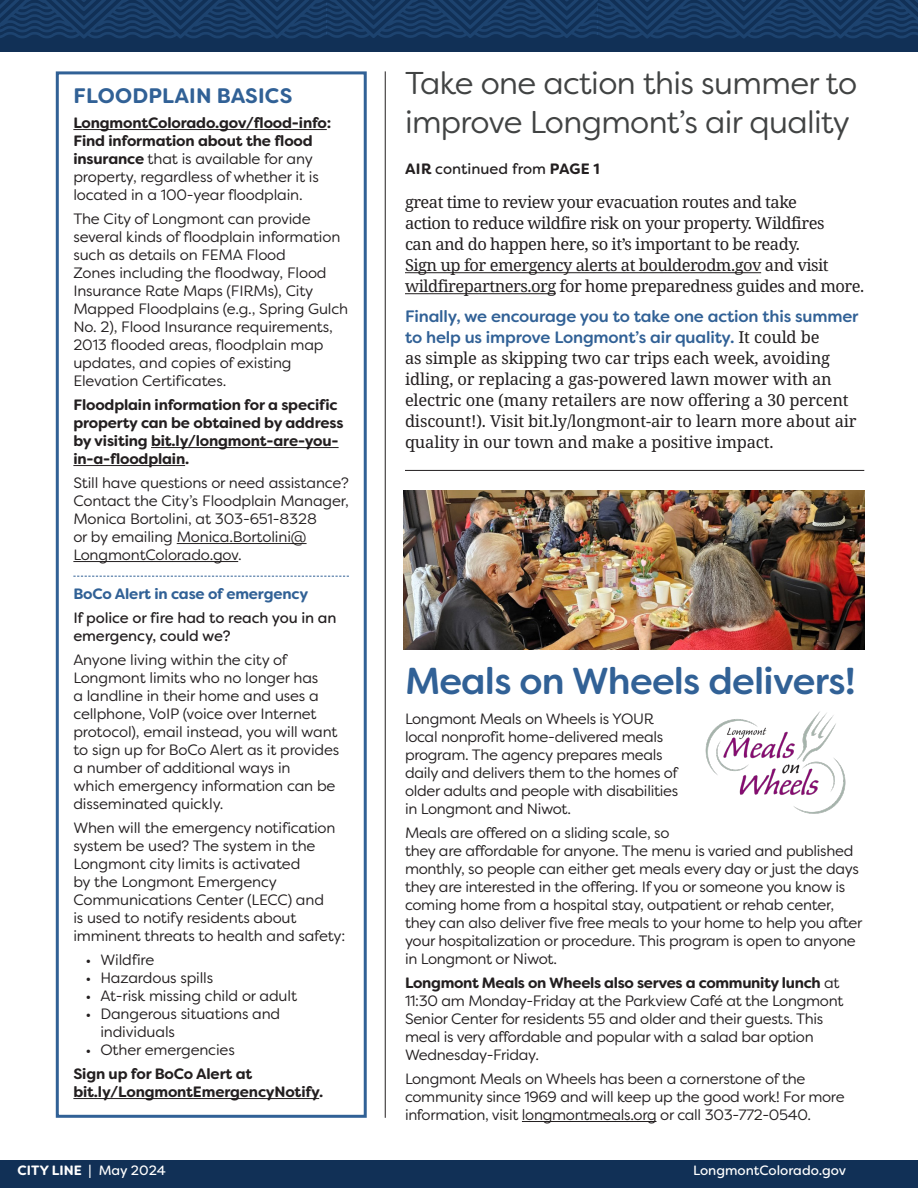
<style>
.page{position:relative;width:918px;height:1188px;background:#fff}
.page>*{position:absolute;margin:0;border:0;box-sizing:border-box;transform-origin:0 0}
.body_copy{font:500 37.5px "Filson Soft";letter-spacing:-.02em;color:#316196}
.body_copy-2{font:31.5px/39px "Filson Soft";letter-spacing:-.02em;color:#414343}
.t1{font:700 21px "Filson Soft";letter-spacing:.01em;color:#316196}
.t2{font:16.5px/21px "Noto Serif";letter-spacing:-.01em;color:#231f20}
.t3{font:16.5px/21px "Noto Serif";letter-spacing:-.03em;color:#231f20}
.t4{font:15px/18px "Filson Soft";letter-spacing:-.02em;color:#231f20}
.t5{font:700 15px/18px "Filson Soft";letter-spacing:-.01em;color:#231f20}
.t6{font:15px/18px "Filson Soft";letter-spacing:-.01em;color:#231f20}
.t7{font:700 15px "Filson Soft";letter-spacing:-.01em;color:#316196}
.t8{font:13.5px "Filson Soft";color:#fff}
.t9{font:700 13.5px "Filson Soft";color:#fff}
.s1{font-weight:700}
.s2{font-family:"Filson Soft";font-weight:500;color:#316196}
.s3{font-weight:400}
</style>
<div class="page">
<div style="left:56px;top:71px;width:311px;height:1047px;border:3px solid #316196"></div>
<hr style="left:405px;top:272px;width:356px;height:1px;background:#231f20">
<hr style="left:405px;top:293px;width:151px;height:1px;background:#231f20">
<div style="left:0;top:0;width:918px;height:51px;background:#113056"></div>
<svg style="left:0;top:0;width:918px;height:39px"></svg>
<div style="left:0;top:1161px;width:918px;height:27px;background:#113056"></div>
<hr style="left:73px;top:129px;width:254px;height:1px;background:#231f20">
<hr style="left:151px;top:447px;width:188px;height:1px;background:#231f20">
<hr style="left:73px;top:465px;width:112px;height:1px;background:#231f20">
<hr style="left:177px;top:543px;width:130px;height:1px;background:#231f20">
<hr style="left:73px;top:561px;width:165px;height:1px;background:#231f20">
<svg style="left:73px;top:576px;width:276px;height:1px"></svg>
<hr style="left:73px;top:1098px;width:246px;height:1px;background:#231f20">
<hr style="left:385px;top:71px;width:1px;height:1047px;background:#231f20">
<hr style="left:405px;top:470px;width:459px;height:1px;background:#231f20">
<hr style="left:522px;top:1121px;width:134px;height:1px;background:#231f20">
<img style="left:404px;top:490px;width:460px;height:160px">
<img style="left:705px;top:711px;width:141px;height:103px">
<p class="t1" style="left:74px;top:82px;width:220px">FLOODPLAIN BASICS</p>
<p class="t4" style="left:73px;top:114px;width:259px"><span class="s1">LongmontColorado.gov/flood-info:<br>Find information about the flood insurance</span> that is available for any property, regardless of whether it is located in a 100-year floodplain.</p>
<p class="t4" style="left:73px;top:210px;width:276px">The City of Longmont can provide several kinds of floodplain information such as details on FEMA Flood<br>Zones including the floodway, Flood Insurance Rate Maps (FIRMs), City Mapped Floodplains (e.g., Spring Gulch No. 2), Flood Insurance requirements, 2013 flooded areas, floodplain map updates, and copies of existing Elevation Certificates.</p>
<p class="t5" style="left:73px;top:396px;width:272px">Floodplain information for a specific property can be obtained by address by visiting bit.ly/longmont-are-you&shy;in-a-floodplain.</p>
<p class="t4" style="left:73px;top:474px;width:277px">Still have questions or need assistance?<br>Contact the City’s Floodplain Manager, Monica Bortolini, at 303-651-8328<br>or by emailing Monica.Bortolini@ LongmontColorado.gov.</p>
<p class="t7" style="left:73px;top:584px;width:236px">BoCo Alert in case of emergency</p>
<p class="t6" style="left:73px;top:609px;width:265px">If police or fire had to reach you in an emergency, could we?</p>
<p class="t4" style="left:73px;top:651px;width:267px">Anyone living within the city of Longmont limits who no longer has<br>a landline in their home and uses a cellphone, VoIP (voice over Internet protocol), email instead, you will want to sign up for BoCo Alert as it provides a number of additional ways in<br>which emergency information can be disseminated quickly.</p>
<p class="t4" style="left:73px;top:819px;width:273px">When will the emergency notification system be used? The system in the Longmont city limits is activated<br>by the Longmont Emergency Communications Center (LECC) and<br>is used to notify residents about imminent threats to health and safety:</p>
<p class="t4" style="left:85px;top:951px;width:71px">• Wildfire</p>
<p class="t4" style="left:85px;top:969px;width:129px">• Hazardous spills</p>
<p class="t4" style="left:85px;top:987px;width:213px">• At-risk missing child or adult</p>
<p class="t4" style="left:100px;top:1005px;width:181px;text-indent:-15px">• Dangerous situations and individuals</p>
<p class="t4" style="left:85px;top:1041px;width:151px">• Other emergencies</p>
<p class="t5" style="left:73px;top:1065px;width:252px">Sign up for BoCo Alert at bit.ly/LongmontEmergencyNotify.</p>
<p class="body_copy-2" style="left:405px;top:64px;width:454px">Take one action this summer to improve Longmont’s air quality</p>
<p class="t6" style="left:405px;top:160px;width:196px"><span class="s1">AIR</span> continued from <span class="s1">PAGE 1</span></p>
<p class="t3" style="left:405px;top:192px;width:461px">great time to review your evacuation routes and take<br>action to reduce wildfire risk on your property. Wildfires<br>can and do happen here, so it’s important to be ready.<br>Sign up for emergency alerts at boulderodm.gov and visit wildfirepartners.org for home preparedness guides and more.</p>
<p class="t2" style="left:405px;top:306px;width:455px"><span class="s2">Finally, we encourage you to take one action this summer to help us improve Longmont’s air quality.</span> It could be<br>as simple as skipping two car trips each week, avoiding idling, or replacing a gas-powered lawn mower with an electric one (many retailers are now offering a 30 percent discount!). Visit bit.ly/longmont-air to learn more about air quality in our town and make a positive impact.</p>
<p class="body_copy" style="left:405px;top:657px;width:452px">Meals on Wheels delivers!</p>
<p class="t4" style="left:405px;top:710px;width:275px">Longmont Meals on Wheels is YOUR local nonprofit home-delivered meals program. The agency prepares meals daily and delivers them to the homes of older adults and people with disabilities in Longmont and Niwot.</p>
<p class="t4" style="left:405px;top:824px;width:459px">Meals are offered on a sliding scale, so<br>they are affordable for anyone. The menu is varied and published monthly, so people can either get meals every day or just the days they are interested in the offering. If you or someone you know is coming home from a hospital stay, outpatient or rehab center, they can also deliver five free meals to your home to help you after your hospitalization or procedure. This program is open to anyone in Longmont or Niwot.</p>
<p class="t4" style="left:405px;top:974px;width:440px"><span class="s1">Longmont Meals on Wheels also serves a community lunch</span> at 11:30 am Monday-Friday at the Parkview Café at the Longmont Senior Center for residents 55 and older and their guests. This meal is very affordable and popular with a salad bar option Wednesday-Friday.</p>
<p class="t4" style="left:405px;top:1070px;width:441px">Longmont Meals on Wheels has been a cornerstone of the community since 1969 and will keep up the good work! For more information, visit longmontmeals.org or call 303-772-0540.</p>
<p class="t9" style="left:18px;top:1162px;width:150px">CITY LINE <span class="s3">| May 2024</span></p>
<p class="t8" style="left:693px;top:1162px;width:155px">LongmontColorado.gov</p>
</div>
